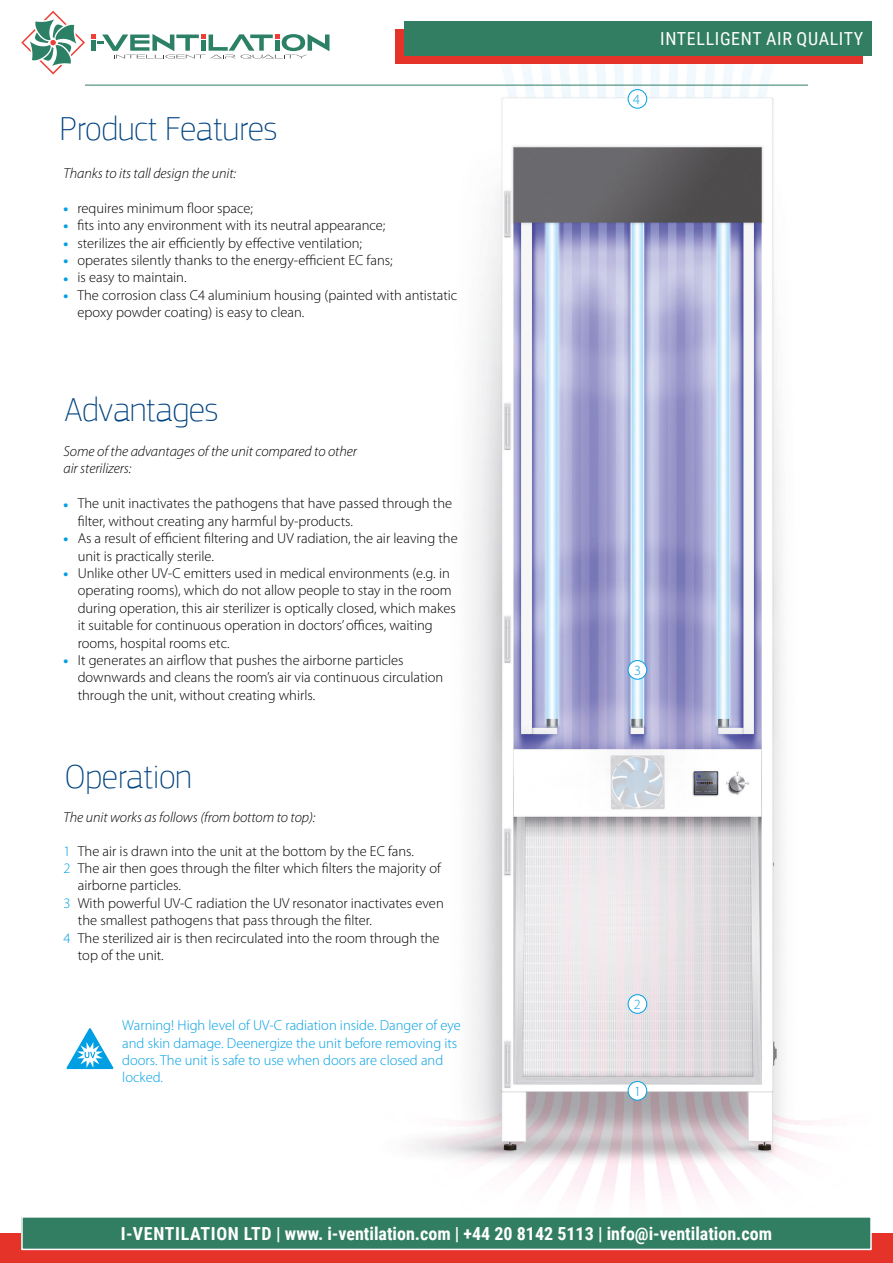
<style>
.page{position:relative;width:893px;height:1263px;background:#fff}
.page>*{position:absolute;margin:0;border:0;box-sizing:border-box;transform-origin:0 0}
.t1{font:100 34.8px "PF Square Sans Pro";letter-spacing:-.01em;color:#004380}
.t2{font:700 18px "Roboto Condensed";color:#fff}
.t3{font:18px "Roboto Condensed";letter-spacing:.035em;color:#fff}
.t4{font:300 14.55px/17.4px "Myriad Pro";color:#000}
.t5{font:300 14.55px/17.4px "Myriad Pro";color:#009fe3}
.t6{font:italic 300 14.55px/17.4px "Myriad Pro";letter-spacing:-.005em;color:#000}
.t7{font:300 14.1px "Myriad Pro";color:#009fe3}
.s1{font-size:21.75px;color:#009fe3}
.s2{color:#009fe3}
</style>
<div class="page">
<img style="left:299px;top:29px;width:573px;height:1170px">
<div style="left:628px;top:1082px;width:19px;height:18px;background:#fff;border-radius:50%"></div>
<div style="left:628px;top:1081px;width:19px;height:20px;border:1px solid #009fe3;border-radius:50%"></div>
<div style="left:628px;top:995px;width:19px;height:18px;background:#fff;border-radius:50%"></div>
<div style="left:628px;top:994px;width:19px;height:20px;border:1px solid #009fe3;border-radius:50%"></div>
<div style="left:628px;top:661px;width:19px;height:18px;background:#fff;border-radius:50%"></div>
<div style="left:628px;top:660px;width:19px;height:20px;border:1px solid #009fe3;border-radius:50%"></div>
<div style="left:628px;top:90px;width:19px;height:18px;background:#fff;border-radius:50%"></div>
<div style="left:628px;top:89px;width:19px;height:20px;border:1px solid #009fe3;border-radius:50%"></div>
<svg style="left:66px;top:1028px;width:48px;height:41px"></svg>
<div style="left:0;top:1233px;width:893px;height:30px;background:#e6332a"></div>
<div style="left:22px;top:1217px;width:849px;height:32px;background:#327e63"></div>
<div style="left:21px;top:1216px;width:851px;height:34px;border:2px solid #fff"></div>
<hr style="left:85px;top:85px;width:723px;height:1px;background:#327e63">
<div style="left:395px;top:30px;width:468px;height:34px;background:#e6332a"></div>
<div style="left:404px;top:21px;width:468px;height:34px;background:#327e63"></div>
<svg style="left:91px;top:34px;width:238px;height:24px"></svg>
<svg style="left:21px;top:10px;width:64px;height:64px"></svg>
<h1 class="t1" style="left:60px;top:114px;width:219px">Product Features</h1>
<p class="t6" style="left:64px;top:166px;width:174px">Thanks to its tall design the unit:</p>
<p class="t4" style="left:63px;top:201px;width:192px"><span class="s1">•</span> requires minimum floor space;</p>
<p class="t4" style="left:63px;top:218px;width:324px"><span class="s1">•</span> fits into any environment with its neutral appearance;</p>
<p class="t4" style="left:63px;top:236px;width:300px"><span class="s1">•</span> sterilizes the air efficiently by effective ventilation;</p>
<p class="t4" style="left:63px;top:253px;width:331px"><span class="s1">•</span> operates silently thanks to the energy-efficient EC fans;</p>
<p class="t4" style="left:63px;top:270px;width:125px"><span class="s1">•</span> is easy to maintain.</p>
<p class="t4" style="left:77px;top:288px;width:381px;text-indent:-14px"><span class="s1">•</span> The corrosion class C4 aluminium housing (painted with antistatic epoxy powder coating) is easy to clean.</p>
<h1 class="t1" style="left:64px;top:395px;width:156px">Advantages</h1>
<p class="t6" style="left:64px;top:444px;width:295px">Some of the advantages of the unit compared to other air sterilizers:</p>
<p class="t4" style="left:78px;top:496px;width:376px;text-indent:-14px"><span class="s1">•</span> The unit inactivates the pathogens that have passed through the filter, without creating any harmful by-products.</p>
<p class="t4" style="left:78px;top:531px;width:381px;text-indent:-14px"><span class="s1">•</span> As a result of efficient filtering and UV radiation, the air leaving the unit is practically sterile.</p>
<p class="t4" style="left:78px;top:566px;width:380px;text-indent:-14px"><span class="s1">•</span> Unlike other UV-C emitters used in medical environments (e.g. in operating rooms), which do not allow people to stay in the room during operation, this air sterilizer is optically closed, which makes it suitable for continuous operation in doctors’ offices, waiting rooms, hospital rooms etc.</p>
<p class="t4" style="left:78px;top:653px;width:367px;text-indent:-14px"><span class="s1">•</span> It generates an airflow that pushes the airborne particles downwards and cleans the room’s air via continuous circulation through the unit, without creating whirls.</p>
<h1 class="t1" style="left:64px;top:762px;width:129px">Operation</h1>
<p class="t6" style="left:64px;top:810px;width:254px">The unit works as follows (from bottom to top):</p>
<p class="t4" style="left:64px;top:844px;width:352px"><span class="s2">1</span> The air is drawn into the unit at the bottom by the EC fans.</p>
<p class="t4" style="left:64px;top:861px;width:379px"><span class="s2">2</span> The air then goes through the filter which filters the majority of</p>
<p class="t4" style="left:78px;top:878px;width:105px">airborne particles.</p>
<p class="t4" style="left:64px;top:896px;width:382px"><span class="s2">3</span> With powerful UV-C radiation the UV resonator inactivates even</p>
<p class="t4" style="left:78px;top:913px;width:296px">the smallest pathogens that pass through the filter.</p>
<p class="t4" style="left:64px;top:930px;width:378px"><span class="s2">4</span> The sterilized air is then recirculated into the room through the</p>
<p class="t4" style="left:78px;top:948px;width:87px">top of the unit.</p>
<p class="t5" style="left:122px;top:1018px;width:340px">Warning! High level of UV-C radiation inside. Danger of eye and skin damage. Deenergize the unit before removing its doors. The unit is safe to use when doors are closed and locked.</p>
<p class="t7" style="left:633px;top:94px;width:8px">4</p>
<p class="t3" style="left:660px;top:28px;width:205px">INTELLIGENT AIR QUALITY</p>
<p class="t7" style="left:634px;top:665px;width:8px">3</p>
<p class="t7" style="left:634px;top:999px;width:8px">2</p>
<p class="t7" style="left:634px;top:1086px;width:8px">1</p>
<p class="t2" style="left:121px;top:1223px;width:653px">I-VENTILATION LTD | www. i-ventilation.com | +44 20 8142 5113 | info@i-ventilation.com</p>
</div>
